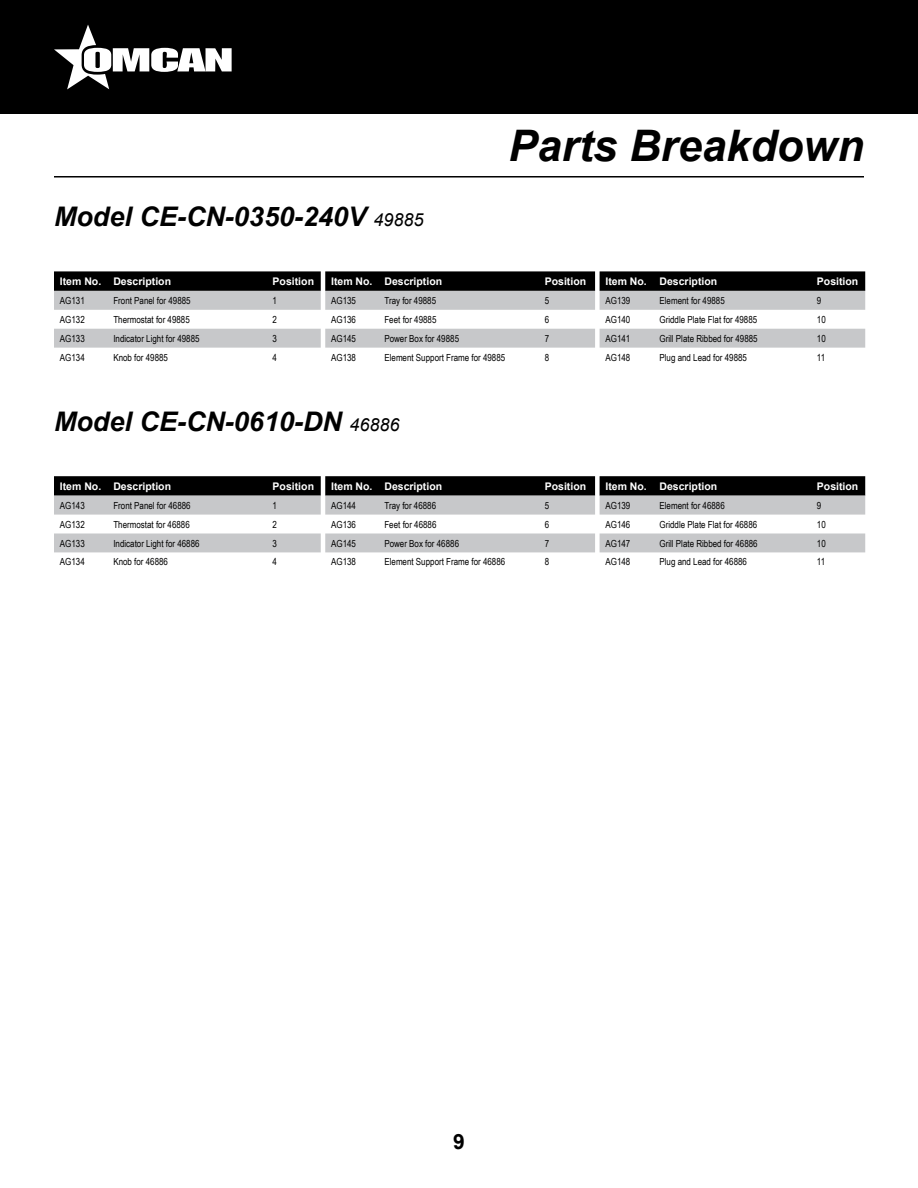
<style>
.page{position:relative;width:918px;height:1188px;background:#fff}
.page>*{position:absolute;margin:0;border:0;box-sizing:border-box;transform-origin:0 0}
.t1{font:italic 700 43.5px "Arial";color:#000}
.t2{font:italic 700 27px "Arial";color:#000}
.t3{font:700 21px "Arial";color:#000}
.t4{font:700 10.5px "Arial";color:#fff}
.t5{font:9.75px "Arial Narrow";color:#000}
.s1{font-weight:400;font-size:18px}
</style>
<div class="page">
<div style="left:0;top:0;width:918px;height:114px;background:#000"></div>
<svg style="left:54px;top:25px;width:178px;height:64px"></svg>
<hr style="left:54px;top:176px;width:810px;height:2px;background:#000">
<svg style="left:54px;top:271px;width:811px;height:20px;background:#0a0a0a"></svg>
<svg style="left:54px;top:291px;width:811px;height:57px;fill:#c7c8ca"></svg>
<svg style="left:54px;top:476px;width:811px;height:20px;background:#0b0b0b"></svg>
<svg style="left:54px;top:496px;width:811px;height:56px;fill:#c7c8ca"></svg>
<h2 class="t2" style="left:54px;top:199px;width:371px">Model CE-CN-0350-240V <span class="s1">49885</span></h2>
<h1 class="t1" style="left:509px;top:116px;width:357px">Parts Breakdown</h1>
<p class="t4" style="left:60px;top:274px;width:113px">Item No. Description</p>
<p class="t4" style="left:273px;top:274px;width:43px">Position</p>
<p class="t4" style="left:331px;top:274px;width:113px">Item No. Description</p>
<p class="t4" style="left:545px;top:274px;width:43px">Position</p>
<p class="t4" style="left:605px;top:274px;width:113px">Item No. Description</p>
<p class="t4" style="left:817px;top:274px;width:43px">Position</p>
<p class="t5" style="left:60px;top:293px;width:26px">AG131</p>
<p class="t5" style="left:113px;top:293px;width:79px">Front Panel for 49885</p>
<p class="t5" style="left:273px;top:293px;width:6px">1</p>
<p class="t5" style="left:331px;top:293px;width:26px">AG135</p>
<p class="t5" style="left:384px;top:293px;width:53px">Tray for 49885</p>
<p class="t5" style="left:545px;top:293px;width:6px">5</p>
<p class="t5" style="left:605px;top:293px;width:26px">AG139</p>
<p class="t5" style="left:660px;top:293px;width:67px">Element for 49885</p>
<p class="t5" style="left:817px;top:293px;width:6px">9</p>
<p class="t5" style="left:60px;top:312px;width:26px">AG132</p>
<p class="t5" style="left:113px;top:312px;width:78px">Thermostat for 49885</p>
<p class="t5" style="left:273px;top:312px;width:6px">2</p>
<p class="t5" style="left:331px;top:312px;width:26px">AG136</p>
<p class="t5" style="left:384px;top:312px;width:54px">Feet for 49885</p>
<p class="t5" style="left:545px;top:312px;width:6px">6</p>
<p class="t5" style="left:605px;top:312px;width:26px">AG140</p>
<p class="t5" style="left:660px;top:312px;width:99px">Griddle Plate Flat for 49885</p>
<p class="t5" style="left:817px;top:312px;width:10px">10</p>
<p class="t5" style="left:60px;top:331px;width:26px">AG133</p>
<p class="t5" style="left:113px;top:331px;width:88px">Indicator Light for 49885</p>
<p class="t5" style="left:273px;top:331px;width:6px">3</p>
<p class="t5" style="left:331px;top:331px;width:26px">AG145</p>
<p class="t5" style="left:384px;top:331px;width:76px">Power Box for 49885</p>
<p class="t5" style="left:545px;top:331px;width:6px">7</p>
<p class="t5" style="left:605px;top:331px;width:26px">AG141</p>
<p class="t5" style="left:660px;top:331px;width:100px">Grill Plate Ribbed for 49885</p>
<p class="t5" style="left:817px;top:331px;width:10px">10</p>
<p class="t5" style="left:60px;top:350px;width:26px">AG134</p>
<p class="t5" style="left:113px;top:350px;width:56px">Knob for 49885</p>
<p class="t5" style="left:273px;top:350px;width:6px">4</p>
<p class="t5" style="left:331px;top:350px;width:26px">AG138</p>
<p class="t5" style="left:384px;top:350px;width:122px">Element Support Frame for 49885</p>
<p class="t5" style="left:545px;top:350px;width:6px">8</p>
<p class="t5" style="left:605px;top:350px;width:26px">AG148</p>
<p class="t5" style="left:660px;top:350px;width:89px">Plug and Lead for 49885</p>
<p class="t5" style="left:817px;top:350px;width:10px">11</p>
<h2 class="t2" style="left:54px;top:404px;width:347px">Model CE-CN-0610-DN <span class="s1">46886</span></h2>
<p class="t4" style="left:60px;top:479px;width:113px">Item No. Description</p>
<p class="t4" style="left:273px;top:479px;width:43px">Position</p>
<p class="t4" style="left:331px;top:479px;width:113px">Item No. Description</p>
<p class="t4" style="left:545px;top:479px;width:43px">Position</p>
<p class="t4" style="left:605px;top:479px;width:113px">Item No. Description</p>
<p class="t4" style="left:817px;top:479px;width:43px">Position</p>
<p class="t5" style="left:60px;top:498px;width:26px">AG143</p>
<p class="t5" style="left:113px;top:498px;width:79px">Front Panel for 46886</p>
<p class="t5" style="left:273px;top:498px;width:6px">1</p>
<p class="t5" style="left:331px;top:498px;width:26px">AG144</p>
<p class="t5" style="left:384px;top:498px;width:53px">Tray for 46886</p>
<p class="t5" style="left:545px;top:498px;width:6px">5</p>
<p class="t5" style="left:605px;top:498px;width:26px">AG139</p>
<p class="t5" style="left:660px;top:498px;width:67px">Element for 46886</p>
<p class="t5" style="left:817px;top:498px;width:6px">9</p>
<p class="t5" style="left:60px;top:517px;width:26px">AG132</p>
<p class="t5" style="left:113px;top:517px;width:78px">Thermostat for 46886</p>
<p class="t5" style="left:273px;top:517px;width:6px">2</p>
<p class="t5" style="left:331px;top:517px;width:26px">AG136</p>
<p class="t5" style="left:384px;top:517px;width:54px">Feet for 46886</p>
<p class="t5" style="left:545px;top:517px;width:6px">6</p>
<p class="t5" style="left:605px;top:517px;width:26px">AG146</p>
<p class="t5" style="left:660px;top:517px;width:99px">Griddle Plate Flat for 46886</p>
<p class="t5" style="left:817px;top:517px;width:10px">10</p>
<p class="t5" style="left:60px;top:536px;width:26px">AG133</p>
<p class="t5" style="left:113px;top:536px;width:88px">Indicator Light for 46886</p>
<p class="t5" style="left:273px;top:536px;width:6px">3</p>
<p class="t5" style="left:331px;top:536px;width:26px">AG145</p>
<p class="t5" style="left:384px;top:536px;width:76px">Power Box for 46886</p>
<p class="t5" style="left:545px;top:536px;width:6px">7</p>
<p class="t5" style="left:605px;top:536px;width:26px">AG147</p>
<p class="t5" style="left:660px;top:536px;width:100px">Grill Plate Ribbed for 46886</p>
<p class="t5" style="left:817px;top:536px;width:10px">10</p>
<p class="t5" style="left:60px;top:555px;width:26px">AG134</p>
<p class="t5" style="left:113px;top:555px;width:56px">Knob for 46886</p>
<p class="t5" style="left:273px;top:555px;width:6px">4</p>
<p class="t5" style="left:331px;top:555px;width:26px">AG138</p>
<p class="t5" style="left:384px;top:555px;width:122px">Element Support Frame for 46886</p>
<p class="t5" style="left:545px;top:555px;width:6px">8</p>
<p class="t5" style="left:605px;top:555px;width:26px">AG148</p>
<p class="t5" style="left:660px;top:555px;width:89px">Plug and Lead for 46886</p>
<p class="t5" style="left:817px;top:555px;width:10px">11</p>
<h3 class="t3" style="left:453px;top:1127px;width:13px">9</h3>
</div>
